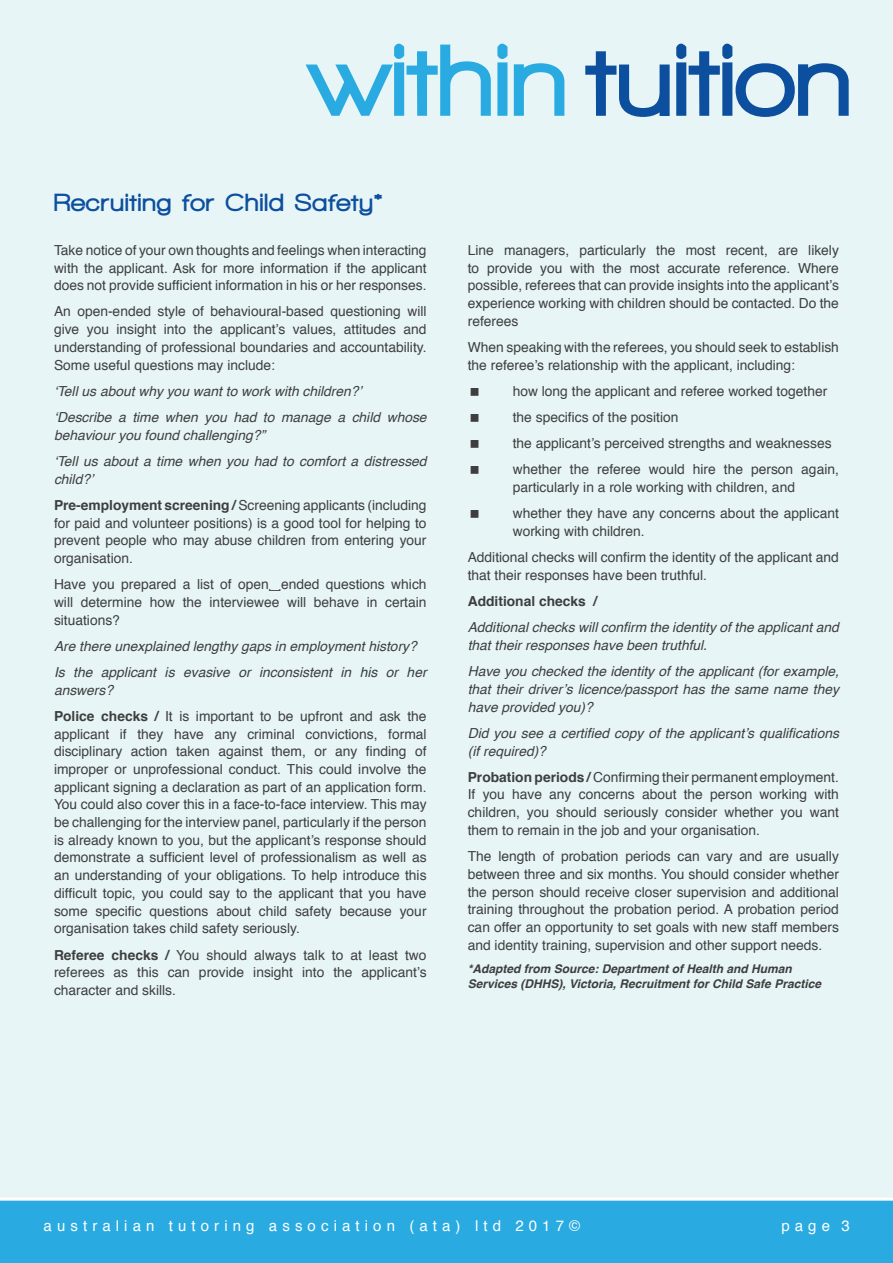
<style>
.page{position:relative;width:893px;height:1263px;background:#e7f5f6}
.page>*{position:absolute;margin:0;border:0;box-sizing:border-box;transform-origin:0 0}
.t1{font:900 105px "Walkway";letter-spacing:.02em;color:#0c4f9e}
.Heading{font:900 25.5px "Walkway";letter-spacing:.05em;color:#0c4f9e}
.t2{font:15px "Helvetica";letter-spacing:.34em;color:#fff}
.BOLD_Body_COpy{font:13.8px/17.7px "Helvetica";color:#3e3e3f;text-align:justify}
.Body_Copy{font:13.8px/17.7px "Helvetica";color:#3e3e3f;text-align:justify}
.Italic_Body_Copy{font:italic 13.8px/17.7px "Helvetica";color:#3e3e3f}
.BOLD_Body_COpy-2{font:700 13.8px "Helvetica";color:#3e3e3f}
.Source_Ref{font:italic 700 12px/15px "Helvetica";color:#3e3e3f}
.s1{color:#29abe2}
.s2{font-weight:700}
</style>
<div class="page">
<div style="left:0;top:1198px;width:893px;height:65px;background:#29abe2"></div>
<p class="t1" style="left:309px;top:24px;width:544px"><span class="s1">within</span> tuition</p>
<p class="Heading" style="left:54px;top:188px;width:330px">Recruiting for Child Safety*</p>
<p class="BOLD_Body_COpy" style="left:54px;top:242px;width:374px">Take notice of your own thoughts and feelings when interacting with the applicant. Ask for more information if the applicant does not provide sufficient information in his or her responses.</p>
<p class="BOLD_Body_COpy" style="left:54px;top:303px;width:374px">An open-ended style of behavioural-based questioning will give you insight into the applicant’s values, attitudes and understanding of professional boundaries and accountability.<br>Some useful questions may include:</p>
<p class="Italic_Body_Copy" style="left:54px;top:382px;width:309px">‘Tell us about why you want to work with children?’</p>
<p class="Italic_Body_Copy" style="left:54px;top:409px;width:374px">‘Describe a time when you had to manage a child whose behaviour you found challenging?”</p>
<p class="Italic_Body_Copy" style="left:54px;top:452px;width:374px">‘Tell us about a time when you had to comfort a distressed child?’</p>
<p class="BOLD_Body_COpy" style="left:54px;top:496px;width:374px"><span class="s2">Pre-employment screening /</span> Screening applicants (including for paid and volunteer positions) is a good tool for helping to prevent people who may abuse children from entering your organisation.</p>
<p class="Body_Copy" style="left:54px;top:576px;width:374px">Have you prepared a list of open␣ended questions which will determine how the interviewee will behave in certain situations?</p>
<p class="Italic_Body_Copy" style="left:54px;top:637px;width:364px">Are there unexplained lengthy gaps in employment history?</p>
<p class="Italic_Body_Copy" style="left:54px;top:663px;width:374px">Is the applicant is evasive or inconsistent in his or her answers?</p>
<p class="BOLD_Body_COpy" style="left:54px;top:708px;width:374px"><span class="s2">Police checks /</span> It is important to be upfront and ask the applicant if they have any criminal convictions, formal disciplinary action taken against them, or any finding of improper or unprofessional conduct. This could involve the applicant signing a declaration as part of an application form.<br>You could also cover this in a face-to-face interview. This may be challenging for the interview panel, particularly if the person is already known to you, but the applicant’s response should demonstrate a sufficient level of professionalism as well as an understanding of your obligations. To help introduce this difficult topic, you could say to the applicant that you have some specific questions about child safety because your organisation takes child safety seriously.</p>
<p class="BOLD_Body_COpy" style="left:54px;top:946px;width:374px"><span class="s2">Referee checks /</span> You should always talk to at least two referees as this can provide insight into the applicant’s character and skills.</p>
<p class="BOLD_Body_COpy" style="left:468px;top:242px;width:373px">Line managers, particularly the most recent, are likely to provide you with the most accurate reference. Where possible, referees that can provide insights into the applicant’s experience working with children should be contacted. Do the referees</p>
<p class="Body_Copy" style="left:468px;top:339px;width:373px">When speaking with the referees, you should seek to establish the referee’s relationship with the applicant, including:</p>
<p class="BOLD_Body_COpy" style="left:513px;top:382px;width:316px">how long the applicant and referee worked together</p>
<p class="BOLD_Body_COpy" style="left:513px;top:409px;width:167px">the specifics of the position</p>
<p class="BOLD_Body_COpy" style="left:513px;top:435px;width:320px">the applicant’s perceived strengths and weaknesses</p>
<p class="BOLD_Body_COpy" style="left:513px;top:461px;width:328px">whether the referee would hire the person again, particularly in a role working with children, and</p>
<p class="BOLD_Body_COpy" style="left:513px;top:505px;width:328px">whether they have any concerns about the applicant working with children.</p>
<p class="Body_Copy" style="left:468px;top:549px;width:373px">Additional checks will confirm the identity of the applicant and that their responses have been truthful.</p>
<p class="BOLD_Body_COpy-2" style="left:468px;top:590px;width:131px">Additional checks /</p>
<p class="Italic_Body_Copy" style="left:468px;top:619px;width:373px">Additional checks will confirm the identity of the applicant and that their responses have been truthful.</p>
<p class="Italic_Body_Copy" style="left:468px;top:663px;width:373px;text-align:justify">Have you checked the identity of the applicant (for example, that their driver’s licence/passport has the same name they have provided you)?</p>
<p class="Italic_Body_Copy" style="left:468px;top:724px;width:373px">Did you see a certified copy of the applicant’s qualifications (if required)?</p>
<p class="BOLD_Body_COpy" style="left:468px;top:768px;width:373px"><span class="s2">Probation periods /</span> Confirming their permanent employment.<br>If you have any concerns about the person working with children, you should seriously consider whether you want them to remain in the job and your organisation.</p>
<p class="Body_Copy" style="left:468px;top:848px;width:373px">The length of probation periods can vary and are usually between three and six months. You should consider whether the person should receive closer supervision and additional training throughout the probation period. A probation period can offer an opportunity to set goals with new staff members and identity training, supervision and other support needs.</p>
<p class="Source_Ref" style="left:468px;top:961px;width:355px">*Adapted from Source: Department of Health and Human<br>Services (DHHS), Victoria, Recruitment for Child Safe Practice</p>
<p class="t2" style="left:44px;top:1214px;width:538px">australian tutoring association (ata) ltd 2017©</p>
<p class="t2" style="left:781px;top:1214px;width:70px">page 3</p>
</div>
